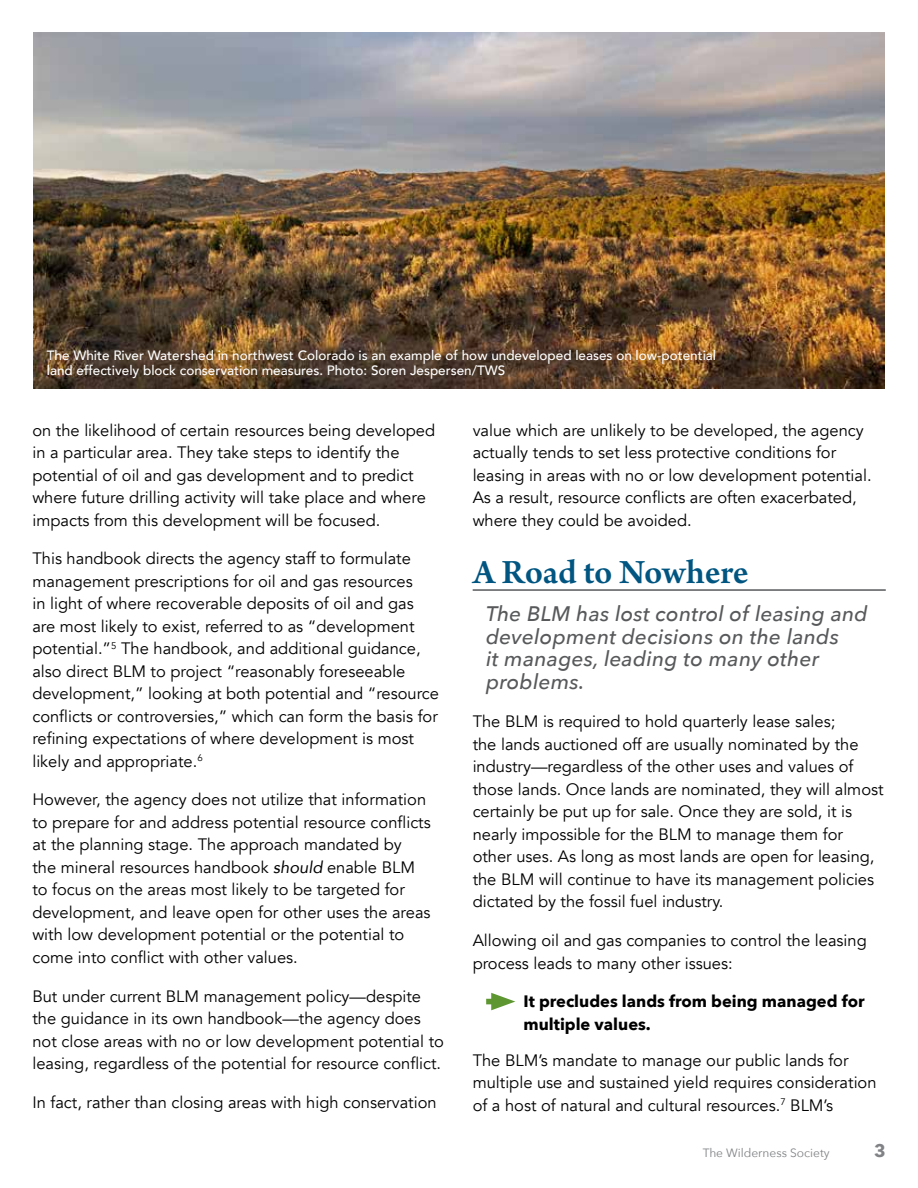
<style>
.page{position:relative;width:918px;height:1188px;background:#fff}
.page>*{position:absolute;margin:0;border:0;box-sizing:border-box;transform-origin:0 0}
.t1{font:600 36px "Arno Pro";letter-spacing:-.005em;color:#005581}
.t2{font:italic 500 21px/22.5px "Avenir Next";letter-spacing:.01em;color:#58595b}
.t3{font:700 18px "Avenir Next";color:#808285}
.t4{font:16.5px/22.5px "Avenir";color:#000}
.t5{font:700 16.5px/22.5px "Avenir Next";color:#000}
.t6{font:500 13.5px/15px "Avenir";color:#fff}
.t7{font:12px "Avenir Next";color:#808285}
.s1{font-style:italic}
</style>
<div class="page">
<hr style="left:473px;top:589px;width:413px;height:2px;background:#58595b">
<div style="left:486px;top:999px;width:15px;height:5px;background:#5e9732"></div>
<svg style="left:491px;top:993px;width:24px;height:17px"></svg>
<img style="left:33px;top:32px;width:852px;height:357px">
<p class="t6" style="left:47px;top:347px;width:671px">The White River Watershed in northwest Colorado is an example of how undeveloped leases on low-potential land effectively block conservation measures. Photo: Soren Jespersen/TWS</p>
<p class="t4" style="left:32px;top:419px;width:404px">on the likelihood of certain resources being developed in a particular area. They take steps to identify the potential of oil and gas development and to predict where future drilling activity will take place and where impacts from this development will be focused.</p>
<p class="t4" style="left:32px;top:548px;width:408px">This handbook directs the agency staff to formulate management prescriptions for oil and gas resources<br>in light of where recoverable deposits of oil and gas are most likely to exist, referred to as “development potential.”<sup>5</sup> The handbook, and additional guidance, also direct BLM to project “reasonably foreseeable development,” looking at both potential and “resource conflicts or controversies,” which can form the basis for refining expectations of where development is most likely and appropriate.<sup>6</sup></p>
<p class="t4" style="left:32px;top:789px;width:400px">However, the agency does not utilize that information to prepare for and address potential resource conflicts at the planning stage. The approach mandated by<br>the mineral resources handbook <span class="s1">should</span> enable BLM to focus on the areas most likely to be targeted for development, and leave open for other uses the areas with low development potential or the potential to come into conflict with other values.</p>
<p class="t4" style="left:32px;top:985px;width:413px">But under current BLM management policy—despite the guidance in its own handbook—the agency does not close areas with no or low development potential to leasing, regardless of the potential for resource conflict.</p>
<p class="t4" style="left:32px;top:1091px;width:406px">In fact, rather than closing areas with high conservation</p>
<p class="t4" style="left:473px;top:419px;width:401px">value which are unlikely to be developed, the agency actually tends to set less protective conditions for leasing in areas with no or low development potential.<br>As a result, resource conflicts are often exacerbated, where they could be avoided.</p>
<h1 class="t1" style="left:473px;top:551px;width:278px">A Road to Nowhere</h1>
<p class="t2" style="left:486px;top:602px;width:383px">The BLM has lost control of leasing and development decisions on the lands<br>it manages, leading to many other problems.</p>
<p class="t4" style="left:473px;top:711px;width:412px">The BLM is required to hold quarterly lease sales;<br>the lands auctioned off are usually nominated by the industry—regardless of the other uses and values of those lands. Once lands are nominated, they will almost certainly be put up for sale. Once they are sold, it is nearly impossible for the BLM to manage them for other uses. As long as most lands are open for leasing, the BLM will continue to have its management policies dictated by the fossil fuel industry.</p>
<p class="t4" style="left:473px;top:930px;width:396px">Allowing oil and gas companies to control the leasing process leads to many other issues:</p>
<p class="t5" style="left:524px;top:990px;width:343px">It precludes lands from being managed for multiple values.</p>
<p class="t4" style="left:473px;top:1049px;width:405px">The BLM’s mandate to manage our public lands for multiple use and sustained yield requires consideration of a host of natural and cultural resources.<sup>7</sup> BLM’s</p>
<p class="t7" style="left:703px;top:1143px;width:128px">The Wilderness Society</p>
<p class="t3" style="left:874px;top:1135px;width:13px">3</p>
</div>
